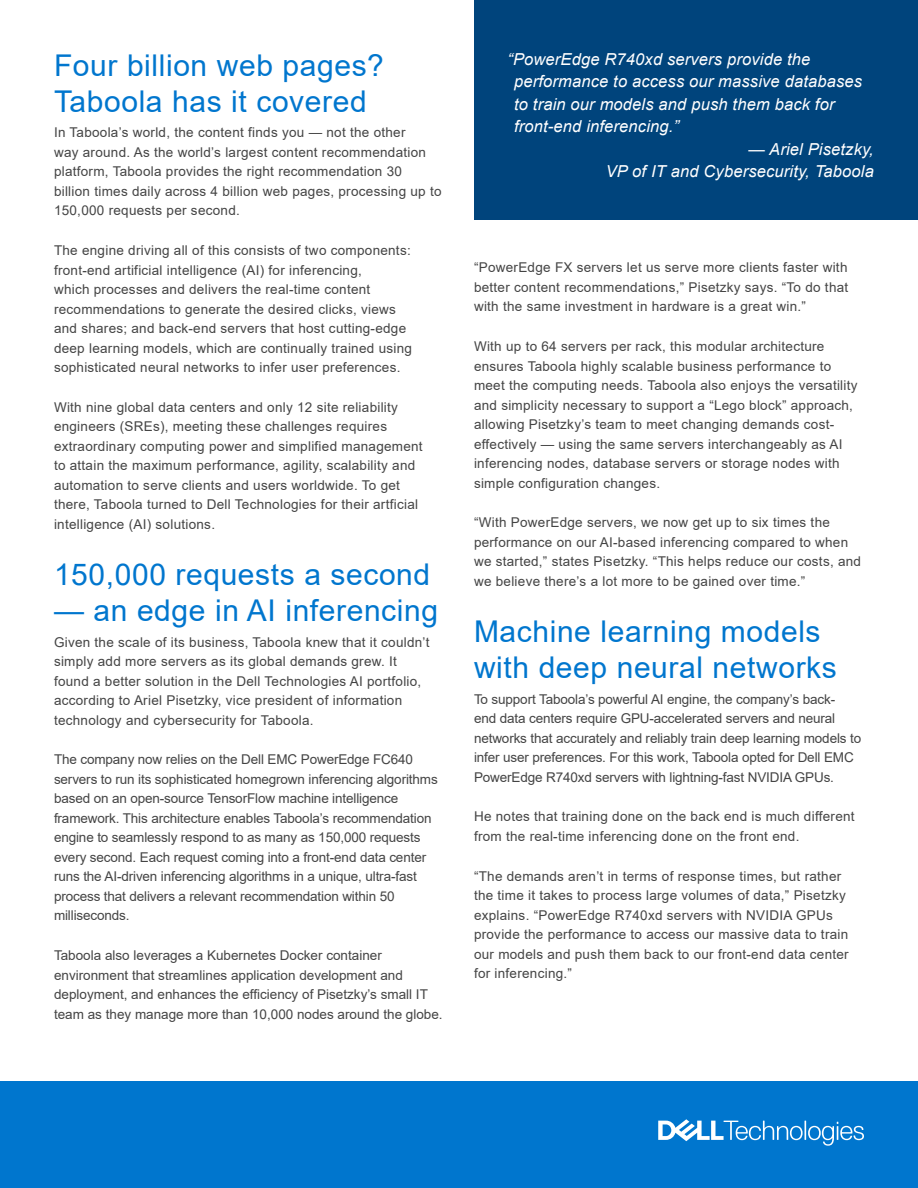
<style>
.page{position:relative;width:918px;height:1188px;background:#fff}
.page>*{position:absolute;margin:0;border:0;box-sizing:border-box;transform-origin:0 0}
.t1{font:30px/36px "Arial";letter-spacing:.02em;color:#0076ce}
.body{font:italic 16.5px/22.5px "Arial";letter-spacing:.01em;color:#fff}
.body-2{font:13.5px/19.5px "Arial";letter-spacing:.02em;color:#444}
.body-3{font:13.5px/19.5px "Arial";letter-spacing:-.01em;color:#444}
.body-4{font:13.5px/19.5px "Arial";color:#444}
</style>
<div class="page">
<div style="left:0;top:1082px;width:918px;height:106px;background:#0076ce"></div>
<svg style="left:658px;top:1119px;width:206px;height:27px"></svg>
<div style="left:474px;top:0;width:444px;height:219px;background:#00447c"></div>
<h1 class="t1" style="left:54px;top:47px;width:332px">Four billion web pages?<br>Taboola has it covered</h1>
<p class="body-2" style="left:54px;top:123px;width:389px">In Taboola’s world, the content finds you — not the other<br>way around. As the world’s largest content recommendation platform, Taboola provides the right recommendation 30<br>billion times daily across 4 billion web pages, processing up to 150,000 requests per second.</p>
<p class="body-2" style="left:54px;top:241px;width:360px">The engine driving all of this consists of two components: front-end artificial intelligence (AI) for inferencing,<br>which processes and delivers the real-time content recommendations to generate the desired clicks, views and shares; and back-end servers that host cutting-edge deep learning models, which are continually trained using sophisticated neural networks to infer user preferences.</p>
<p class="body-2" style="left:54px;top:397px;width:370px">With nine global data centers and only 12 site reliability engineers (SREs), meeting these challenges requires extraordinary computing power and simplified management to attain the maximum performance, agility, scalability and automation to serve clients and users worldwide. To get there, Taboola turned to Dell Technologies for their artficial intelligence (AI) solutions.</p>
<h1 class="t1" style="left:54px;top:556px;width:378px">150,000 requests a second</h1>
<h1 class="t1" style="left:54px;top:592px;width:386px">— an edge in AI inferencing</h1>
<p class="body-2" style="left:54px;top:632px;width:377px">Given the scale of its business, Taboola knew that it couldn’t simply add more servers as its global demands grew. It found a better solution in the Dell Technologies AI portfolio, according to Ariel Pisetzky, vice president of information technology and cybersecurity for Taboola.</p>
<p class="body-3" style="left:54px;top:750px;width:385px">The company now relies on the Dell EMC PowerEdge FC640 servers to run its sophisticated homegrown inferencing algorithms based on an open-source TensorFlow machine intelligence framework. This architecture enables Taboola’s recommendation engine to seamlessly respond to as many as 150,000 requests every second. Each request coming into a front-end data center runs the AI-driven inferencing algorithms in a unique, ultra-fast process that delivers a relevant recommendation within 50 milliseconds.</p>
<p class="body-4" style="left:54px;top:946px;width:390px">Taboola also leverages a Kubernetes Docker container environment that streamlines application development and deployment, and enhances the efficiency of Pisetzky’s small IT team as they manage more than 10,000 nodes around the globe.</p>
<p class="body" style="left:514px;top:48px;width:350px;text-indent:-7px">“PowerEdge R740xd servers provide the performance to access our massive databases to train our models and push them back for front-end inferencing.”</p>
<p class="body" style="left:606px;top:138px;width:270px;text-align:right">— Ariel Pisetzky,<br>VP of IT and Cybersecurity, Taboola</p>
<p class="body-2" style="left:474px;top:258px;width:376px;text-align:justify">“PowerEdge FX servers let us serve more clients faster with better content recommendations,” Pisetzky says. “To do that with the same investment in hardware is a great win.”</p>
<p class="body-2" style="left:474px;top:336px;width:385px">With up to 64 servers per rack, this modular architecture ensures Taboola highly scalable business performance to meet the computing needs. Taboola also enjoys the versatility and simplicity necessary to support a “Lego block” approach, allowing Pisetzky’s team to meet changing demands cost&shy;effectively — using the same servers interchangeably as AI inferencing nodes, database servers or storage nodes with simple configuration changes.</p>
<p class="body-2" style="left:474px;top:513px;width:389px">“With PowerEdge servers, we now get up to six times the performance on our AI-based inferencing compared to when we started,” states Pisetzky. “This helps reduce our costs, and we believe there’s a lot more to be gained over time.”</p>
<h1 class="t1" style="left:474px;top:613px;width:364px">Machine learning models with deep neural networks</h1>
<p class="body-3" style="left:474px;top:689px;width:389px">To support Taboola’s powerful AI engine, the company’s back-<br>end data centers require GPU-accelerated servers and neural networks that accurately and reliably train deep learning models to infer user preferences. For this work, Taboola opted for Dell EMC PowerEdge R740xd servers with lightning-fast NVIDIA GPUs.</p>
<p class="body-2" style="left:474px;top:807px;width:382px">He notes that training done on the back end is much different from the real-time inferencing done on the front end.</p>
<p class="body-2" style="left:474px;top:866px;width:376px">“The demands aren’t in terms of response times, but rather the time it takes to process large volumes of data,” Pisetzky explains. “PowerEdge R740xd servers with NVIDIA GPUs provide the performance to access our massive data to train our models and push them back to our front-end data center for inferencing.”</p>
</div>
